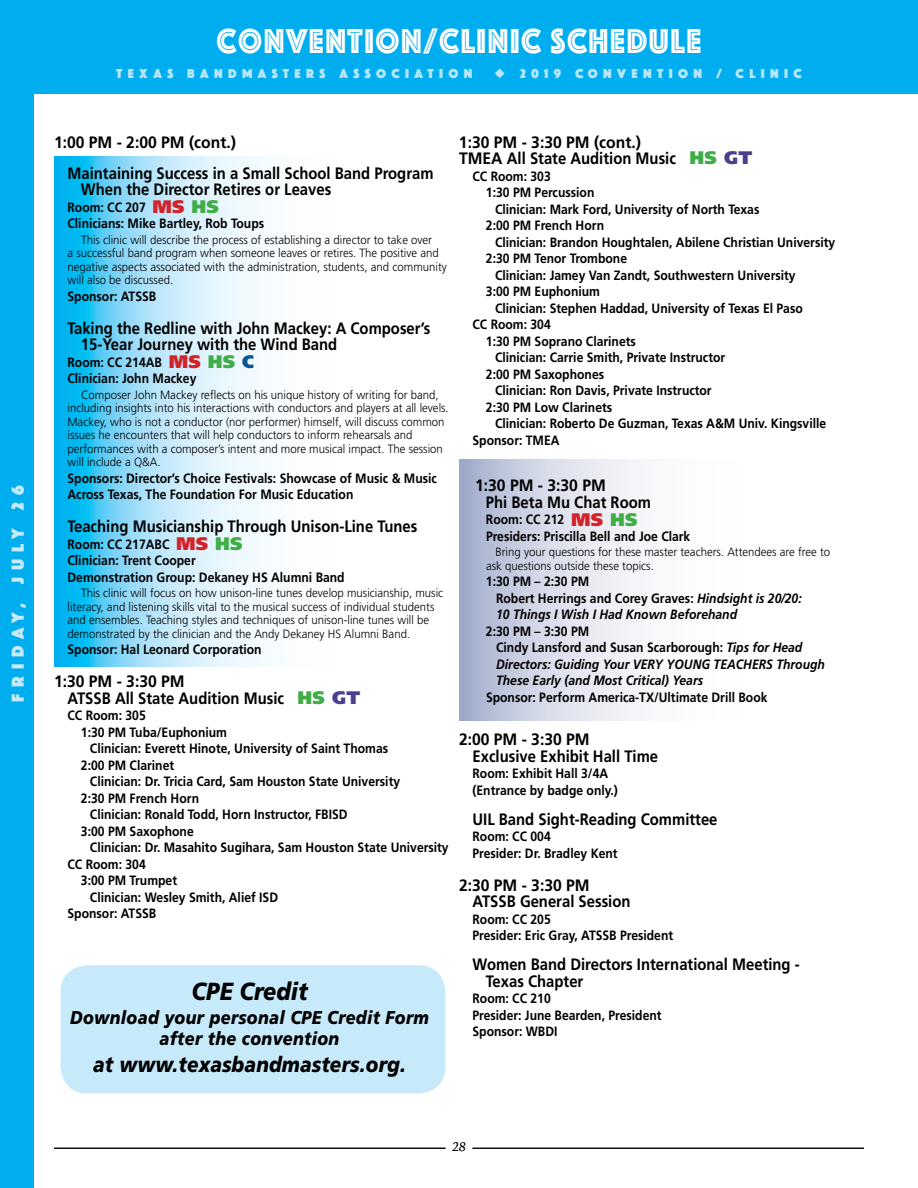
<style>
.page{position:relative;width:918px;height:1188px;background:#fff}
.page>*{position:absolute;margin:0;border:0;box-sizing:border-box;transform-origin:0 0}
.t1{font:36px "Phosphate Inline";letter-spacing:.05em;color:#fff;scale:.9 1}
.t2{font:italic 900 24.75px "Frutiger";color:#000;scale:.87 1}
.t3{font:italic 900 21.6px "Frutiger";letter-spacing:.01em;color:#000;scale:.87 1}
.t4{font:italic 900 18.6px/21px "Frutiger";letter-spacing:.02em;color:#000;text-align:center;scale:.87 1}
.t5{font:18px "Phosphate Solid";letter-spacing:.4em;color:#c7eafb}
.t6{font:700 16.5px/16.5px "Frutiger";color:#000;scale:.9 1}
.t7{font:700 16.5px/16.5px "Frutiger";color:#000;scale:.95 1}
.t8{font:700 13.5px/16.5px "Frutiger";color:#000;scale:.9 1}
.t9{font:italic 700 13.5px/16.5px "Frutiger";color:#000;scale:.9 1}
.t10{font:13.5px "Phosphate Solid";letter-spacing:.4em;color:#b9e6fa}
.t11{font:italic 13.5px "Berkeley";color:#000}
.t12{font:300 12px/13.5px "Frutiger";color:#000;scale:.95 1}
.s1{font-weight:900;font-size:18.15px;color:#41ad49}
.s2{font-weight:900;font-size:18.15px;color:#4c408e}
.s3{font-weight:900;font-size:18.15px;color:#d2232a}
.s4{font-style:normal}
.s5{font-weight:900;font-size:18.15px;color:#085790}
</style>
<div class="page">
<div style="left:0;top:0;width:918px;height:94px;background:#00aeef"></div>
<div style="left:0;top:94px;width:34px;height:1094px;background:#00aeef"></div>
<hr style="left:54px;top:1148px;width:392px;height:1px;background:#000">
<hr style="left:472px;top:1148px;width:392px;height:1px;background:#000">
<svg style="left:54px;top:157px;width:210px;height:509px;background:#9adff9"></svg>
<svg style="left:459px;top:459px;width:180px;height:261px"></svg>
<div style="left:60px;top:965px;width:385px;height:129px;background:#c7eafb;border-radius:27px"></div>
<h3 class="t5" style="left:5px;top:702px;width:218px;rotate:-90deg">FRIDAY, JULY 26</h3>
<h1 class="t1" style="left:217px;top:15px;width:540px">CONVENTION/CLINIC SCHEDULE</h1>
<p class="t10" style="left:116px;top:64px;width:358px">TEXAS BANDMASTERS ASSOCIATION</p>
<p class="t10" style="left:495px;top:64px;width:309px">◆ 2019 CONVENTION / CLINIC</p>
<p class="t7" style="left:54px;top:134px;width:193px">1:00 PM - 2:00 PM (cont.)</p>
<p class="t7" style="left:459px;top:134px;width:193px">1:30 PM - 3:30 PM (cont.)</p>
<p class="t7" style="left:459px;top:150px;width:310px">TMEA All State Audition Music <span class="s1">HS</span> <span class="s2">GT</span></p>
<p class="t8" style="left:473px;top:168px;width:89px">CC Room: 303</p>
<p class="t8" style="left:486px;top:184px;width:122px">1:30 PM Percussion</p>
<p class="t8" style="left:495px;top:201px;width:295px">Clinician: Mark Ford, University of North Texas</p>
<p class="t8" style="left:486px;top:217px;width:133px">2:00 PM French Horn</p>
<p class="t8" style="left:495px;top:234px;width:380px">Clinician: Brandon Houghtalen, Abilene Christian University</p>
<p class="t8" style="left:486px;top:250px;width:158px">2:30 PM Tenor Trombone</p>
<p class="t8" style="left:495px;top:267px;width:336px">Clinician: Jamey Van Zandt, Southwestern University</p>
<p class="t8" style="left:486px;top:283px;width:128px">3:00 PM Euphonium</p>
<p class="t8" style="left:495px;top:300px;width:344px">Clinician: Stephen Haddad, University of Texas El Paso</p>
<p class="t8" style="left:473px;top:316px;width:89px">CC Room: 304</p>
<p class="t8" style="left:486px;top:333px;width:168px">1:30 PM Soprano Clarinets</p>
<p class="t8" style="left:495px;top:349px;width:257px">Clinician: Carrie Smith, Private Instructor</p>
<p class="t8" style="left:486px;top:366px;width:133px">2:00 PM Saxophones</p>
<p class="t8" style="left:495px;top:382px;width:242px">Clinician: Ron Davis, Private Instructor</p>
<p class="t8" style="left:486px;top:399px;width:142px">2:30 PM Low Clarinets</p>
<p class="t8" style="left:495px;top:415px;width:370px">Clinician: Roberto De Guzman, Texas A&amp;M Univ. Kingsville</p>
<p class="t8" style="left:473px;top:432px;width:98px">Sponsor: TMEA</p>
<p class="t7" style="left:486px;top:477px;width:175px;text-indent:-11px">1:30 PM - 3:30 PM<br>Phi Beta Mu Chat Room</p>
<p class="t8" style="left:486px;top:511px;width:229px">Room: CC 212 <span class="s3">MS</span> <span class="s1">HS<br></span>Presiders: Priscilla Bell and Joe Clark</p>
<p class="t12" style="left:486px;top:546px;width:364px;text-indent:10px">Bring your questions for these master teachers. Attendees are free to ask questions outside these topics.</p>
<p class="t9" style="left:496px;top:573px;width:341px;text-indent:-10px"><span class="s4">1:30 PM – 2:30 PM<br>Robert Herrings and Corey Graves:</span> Hindsight is 20/20:<br>10 Things I Wish I Had Known Beforehand</p>
<p class="t9" style="left:496px;top:623px;width:367px;text-indent:-10px"><span class="s4">2:30 PM – 3:30 PM<br>Cindy Lansford and Susan Scarborough:</span> Tips for Head Directors: Guiding Your VERY YOUNG TEACHERS Through These Early (and Most Critical) Years</p>
<p class="t8" style="left:486px;top:689px;width:314px">Sponsor: Perform America-TX/Ultimate Drill Book</p>
<p class="t7" style="left:472px;top:731px;width:197px;text-indent:-14px">2:00 PM - 3:30 PM<br>Exclusive Exhibit Hall Time</p>
<p class="t8" style="left:472px;top:765px;width:163px">Room: Exhibit Hall 3/4A (Entrance by badge only.)</p>
<p class="t6" style="left:472px;top:811px;width:274px">UIL Band Sight-Reading Committee</p>
<p class="t8" style="left:472px;top:828px;width:163px">Room: CC 004<br>Presider: Dr. Bradley Kent</p>
<p class="t7" style="left:472px;top:877px;width:168px;text-indent:-14px">2:30 PM - 3:30 PM<br>ATSSB General Session</p>
<p class="t8" style="left:472px;top:911px;width:225px">Room: CC 205<br>Presider: Eric Gray, ATSSB President</p>
<p class="t6" style="left:486px;top:956px;width:350px;text-indent:-13px">Women Band Directors International Meeting -<br>Texas Chapter</p>
<p class="t8" style="left:472px;top:990px;width:212px">Room: CC 210<br>Presider: June Bearden, President<br>Sponsor: WBDI</p>
<p class="t6" style="left:81px;top:164px;width:393px;text-indent:-13px">Maintaining Success in a Small School Band Program<br>When the Director Retires or Leaves</p>
<p class="t8" style="left:68px;top:198px;width:220px">Room: CC 207 <span class="s3">MS</span> <span class="s1">HS<br></span>Clinicians: Mike Bartley, Rob Toups</p>
<p class="t12" style="left:68px;top:233px;width:401px;text-indent:13px">This clinic will describe the process of establishing a director to take over<br>a successful band program when someone leaves or retires. The positive and negative aspects associated with the administration, students, and community will also be discussed.</p>
<p class="t8" style="left:68px;top:288px;width:100px">Sponsor: ATSSB</p>
<p class="t6" style="left:81px;top:320px;width:390px;text-indent:-13px">Taking the Redline with John Mackey: A Composer’s<br>15-Year Journey with the Wind Band</p>
<p class="t8" style="left:67px;top:354px;width:209px">Room: CC 214AB <span class="s3">MS</span> <span class="s1">HS</span> <span class="s5">C<br></span>Clinician: John Mackey</p>
<p class="t12" style="left:68px;top:388px;width:403px;text-indent:13px">Composer John Mackey reflects on his unique history of writing for band, including insights into his interactions with conductors and players at all levels.<br>Mackey, who is not a conductor (nor performer) himself, will discuss common issues he encounters that will help conductors to inform rehearsals and performances with a composer’s intent and more musical impact. The session will include a Q&amp;A.</p>
<p class="t8" style="left:68px;top:470px;width:412px">Sponsors: Director’s Choice Festivals: Showcase of Music &amp; Music<br>Across Texas, The Foundation For Music Education</p>
<p class="t6" style="left:68px;top:518px;width:390px">Teaching Musicianship Through Unison-Line Tunes</p>
<p class="t8" style="left:68px;top:536px;width:310px">Room: CC 217ABC <span class="s3">MS</span> <span class="s1">HS<br></span>Clinician: Trent Cooper<br>Demonstration Group: Dekaney HS Alumni Band</p>
<p class="t12" style="left:68px;top:587px;width:397px;text-indent:13px">This clinic will focus on how unison-line tunes develop musicianship, music literacy, and listening skills vital to the musical success of individual students and ensembles. Teaching styles and techniques of unison-line tunes will be demonstrated by the clinician and the Andy Dekaney HS Alumni Band.</p>
<p class="t8" style="left:68px;top:641px;width:217px">Sponsor: Hal Leonard Corporation</p>
<p class="t7" style="left:68px;top:673px;width:310px;text-indent:-14px">1:30 PM - 3:30 PM<br>ATSSB All State Audition Music <span class="s1">HS</span> <span class="s2">GT</span></p>
<p class="t8" style="left:67px;top:707px;width:89px">CC Room: 305</p>
<p class="t8" style="left:81px;top:724px;width:164px">1:30 PM Tuba/Euphonium</p>
<p class="t8" style="left:90px;top:740px;width:333px">Clinician: Everett Hinote, University of Saint Thomas</p>
<p class="t8" style="left:81px;top:757px;width:105px">2:00 PM Clarinet</p>
<p class="t8" style="left:90px;top:773px;width:346px">Clinician: Dr. Tricia Card, Sam Houston State University</p>
<p class="t8" style="left:81px;top:790px;width:133px">2:30 PM French Horn</p>
<p class="t8" style="left:90px;top:806px;width:288px">Clinician: Ronald Todd, Horn Instructor, FBISD</p>
<p class="t8" style="left:81px;top:823px;width:127px">3:00 PM Saxophone</p>
<p class="t8" style="left:90px;top:839px;width:400px">Clinician: Dr. Masahito Sugihara, Sam Houston State University</p>
<p class="t8" style="left:67px;top:856px;width:89px">CC Room: 304</p>
<p class="t8" style="left:81px;top:872px;width:108px">3:00 PM Trumpet</p>
<p class="t8" style="left:90px;top:889px;width:211px">Clinician: Wesley Smith, Alief ISD</p>
<p class="t8" style="left:67px;top:905px;width:100px">Sponsor: ATSSB</p>
<h2 class="t2" style="left:191px;top:977px;width:135px">CPE Credit</h2>
<h3 class="t4" style="left:70px;top:1007px;width:414px">Download your personal CPE Credit Form after the convention</h3>
<h3 class="t3" style="left:93px;top:1052px;width:361px">at www.texasbandmasters.org.</h3>
<p class="t11" style="left:452px;top:1140px;width:15px">28</p>
</div>
